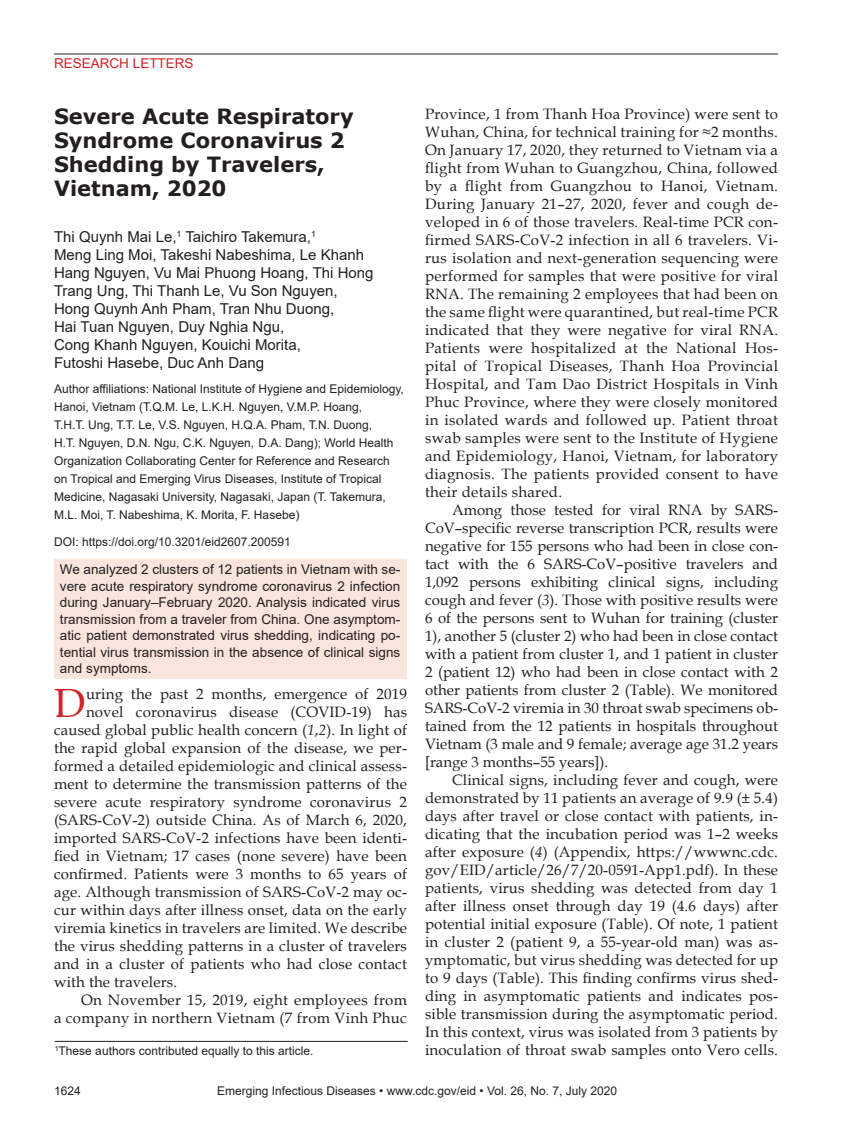
<style>
.page{position:relative;width:851px;height:1134px;background:#fff}
.page>*{position:absolute;margin:0;border:0;box-sizing:border-box;transform-origin:0 0}
.Drop_Cap{font:40.8px "Book Antiqua";color:#d1232a}
.Article_Title{font:700 21px/24px "Verdana";color:#231f20}
.Body_Text{font:15px/18px "Book Antiqua";letter-spacing:.02em;color:#231f20;text-align:justify}
.Drop_Cap-2{font:15px "Book Antiqua";letter-spacing:.01em;color:#231f20}
.Authors{font:15px/18px "Arial";color:#231f20}
.Abstract{font:13.5px/16.5px "Arial";color:#231f20;text-align:justify}
.t1{font:13.5px "Arial";color:#d1232a}
.Affiliations{font:12px/18px "Arial";color:#231f20}
.Footnote{font:12px "Arial";color:#231f20}
.DOI{font:12px "Arial";color:#231f20}
.s1{font-style:italic}
</style>
<div class="page">
<hr style="left:54px;top:54px;width:724px;height:1px;background:#231f20">
<div style="left:54px;top:559px;width:352px;height:120px;background:#f9e5dc"></div>
<hr style="left:55px;top:1041px;width:352px;height:1px;background:#231f20">
<p class="t1" style="left:54px;top:54px;width:141px">RESEARCH LETTERS</p>
<p class="Article_Title" style="left:54px;top:104px;width:301px">Severe Acute Respiratory<br>Syndrome Coronavirus 2<br>Shedding by Travelers,<br>Vietnam, 2020</p>
<p class="Authors" style="left:54px;top:228px;width:321px">Thi Quynh Mai Le,<sup>1</sup> Taichiro Takemura,<sup>1<br></sup>Meng Ling Moi, Takeshi Nabeshima, Le Khanh Hang Nguyen, Vu Mai Phuong Hoang, Thi Hong Trang Ung, Thi Thanh Le, Vu Son Nguyen, Hong Quynh Anh Pham, Tran Nhu Duong,<br>Hai Tuan Nguyen, Duy Nghia Ngu,<br>Cong Khanh Nguyen, Kouichi Morita,<br>Futoshi Hasebe, Duc Anh Dang</p>
<p class="Affiliations" style="left:54px;top:380px;width:351px">Author affiliations: National Institute of Hygiene and Epidemiology, Hanoi, Vietnam (T.Q.M. Le, L.K.H. Nguyen, V.M.P. Hoang,<br>T.H.T. Ung, T.T. Le, V.S. Nguyen, H.Q.A. Pham, T.N. Duong,<br>H.T. Nguyen, D.N. Ngu, C.K. Nguyen, D.A. Dang); World Health Organization Collaborating Center for Reference and Research on Tropical and Emerging Virus Diseases, Institute of Tropical Medicine, Nagasaki University, Nagasaki, Japan (T. Takemura, M.L. Moi, T. Nabeshima, K. Morita, F. Hasebe)</p>
<p class="DOI" style="left:54px;top:534px;width:238px">DOI: https://doi.org/10.3201/eid2607.200591</p>
<p class="Abstract" style="left:60px;top:561px;width:342px">We analyzed 2 clusters of 12 patients in Vietnam with se&shy;vere acute respiratory syndrome coronavirus 2 infection during January–February 2020. Analysis indicated virus transmission from a traveler from China. One asymptom&shy;atic patient demonstrated virus shedding, indicating po&shy;tential virus transmission in the absence of clinical signs and symptoms.</p>
<p class="Drop_Cap" style="left:54px;top:675px;width:33px">D</p>
<p class="Drop_Cap-2" style="left:86px;top:684px;width:322px">uring the past 2 months, emergence of 2019</p>
<p class="Drop_Cap-2" style="left:86px;top:702px;width:322px">novel coronavirus disease (COVID-19) has</p>
<p class="Drop_Cap-2" style="left:54px;top:720px;width:354px">caused global public health concern (<span class="s1">1</span>,<span class="s1">2</span>). In light of</p>
<p class="Drop_Cap-2" style="left:54px;top:738px;width:354px">the rapid global expansion of the disease, we per-</p>
<p class="Drop_Cap-2" style="left:54px;top:756px;width:354px">formed a detailed epidemiologic and clinical assess-</p>
<p class="Drop_Cap-2" style="left:54px;top:774px;width:354px">ment to determine the transmission patterns of the</p>
<p class="Drop_Cap-2" style="left:54px;top:792px;width:354px">severe acute respiratory syndrome coronavirus 2</p>
<p class="Drop_Cap-2" style="left:54px;top:810px;width:354px">(SARS-CoV-2) outside China. As of March 6, 2020,</p>
<p class="Drop_Cap-2" style="left:54px;top:828px;width:354px">imported SARS-CoV-2 infections have been identi-</p>
<p class="Drop_Cap-2" style="left:54px;top:846px;width:354px">fied in Vietnam; 17 cases (none severe) have been</p>
<p class="Drop_Cap-2" style="left:54px;top:864px;width:354px">confirmed. Patients were 3 months to 65 years of</p>
<p class="Drop_Cap-2" style="left:54px;top:882px;width:354px">age. Although transmission of SARS-CoV-2 may oc-</p>
<p class="Drop_Cap-2" style="left:54px;top:900px;width:354px">cur within days after illness onset, data on the early</p>
<p class="Drop_Cap-2" style="left:54px;top:918px;width:354px">viremia kinetics in travelers are limited. We describe</p>
<p class="Drop_Cap-2" style="left:54px;top:936px;width:354px">the virus shedding patterns in a cluster of travelers</p>
<p class="Drop_Cap-2" style="left:54px;top:954px;width:354px">and in a cluster of patients who had close contact</p>
<p class="Drop_Cap-2" style="left:54px;top:972px;width:125px">with the travelers.</p>
<p class="Body_Text" style="left:54px;top:991px;width:354px;text-align:right">On November 15, 2019, eight employees from<br>a company in northern Vietnam (7 from Vinh Phuc</p>
<p class="Footnote" style="left:55px;top:1043px;width:260px"><sup>1</sup>These authors contributed equally to this article.</p>
<p class="Body_Text" style="left:425px;top:104px;width:354px">Province, 1 from Thanh Hoa Province) were sent to Wuhan, China, for technical training for ≈2 months.<br>On January 17, 2020, they returned to Vietnam via a flight from Wuhan to Guangzhou, China, followed by a flight from Guangzhou to Hanoi, Vietnam.<br>During January 21–27, 2020, fever and cough de&shy;veloped in 6 of those travelers. Real-time PCR con&shy;firmed SARS-CoV-2 infection in all 6 travelers. Vi&shy;rus isolation and next-generation sequencing were performed for samples that were positive for viral RNA. The remaining 2 employees that had been on the same flight were quarantined, but real-time PCR indicated that they were negative for viral RNA.<br>Patients were hospitalized at the National Hos&shy;pital of Tropical Diseases, Thanh Hoa Provincial Hospital, and Tam Dao District Hospitals in Vinh Phuc Province, where they were closely monitored in isolated wards and followed up. Patient throat swab samples were sent to the Institute of Hygiene and Epidemiology, Hanoi, Vietnam, for laboratory diagnosis. The patients provided consent to have their details shared.</p>
<p class="Body_Text" style="left:425px;top:500px;width:354px;text-indent:27px">Among those tested for viral RNA by SARS-CoV–specific reverse transcription PCR, results were negative for 155 persons who had been in close con&shy;tact with the 6 SARS-CoV–positive travelers and 1,092 persons exhibiting clinical signs, including cough and fever (<span class="s1">3</span>). Those with positive results were 6 of the persons sent to Wuhan for training (cluster 1), another 5 (cluster 2) who had been in close contact with a patient from cluster 1, and 1 patient in cluster 2 (patient 12) who had been in close contact with 2 other patients from cluster 2 (Table). We monitored SARS-CoV-2 viremia in 30 throat swab specimens ob&shy;tained from the 12 patients in hospitals throughout Vietnam (3 male and 9 female; average age 31.2 years [range 3 months–55 years]).</p>
<p class="Body_Text" style="left:425px;top:770px;width:354px;text-indent:27px">Clinical signs, including fever and cough, were demonstrated by 11 patients an average of 9.9 (± 5.4) days after travel or close contact with patients, in&shy;dicating that the incubation period was 1–2 weeks after exposure (<span class="s1">4</span>) (Appendix, https://wwwnc.cdc. gov/EID/article/26/7/20-0591-App1.pdf). In these patients, virus shedding was detected from day 1 after illness onset through day 19 (4.6 days) after potential initial exposure (Table). Of note, 1 patient in cluster 2 (patient 9, a 55-year-old man) was as&shy;ymptomatic, but virus shedding was detected for up to 9 days (Table). This finding confirms virus shed&shy;ding in asymptomatic patients and indicates pos&shy;sible transmission during the asymptomatic period.<br>In this context, virus was isolated from 3 patients by inoculation of throat swab samples onto Vero cells.</p>
<p class="Affiliations" style="left:54px;top:1082px;width:28px">1624</p>
<p class="Affiliations" style="left:217px;top:1082px;width:401px">Emerging Infectious Diseases • www.cdc.gov/eid • Vol. 26, No. 7, July 2020</p>
</div>
